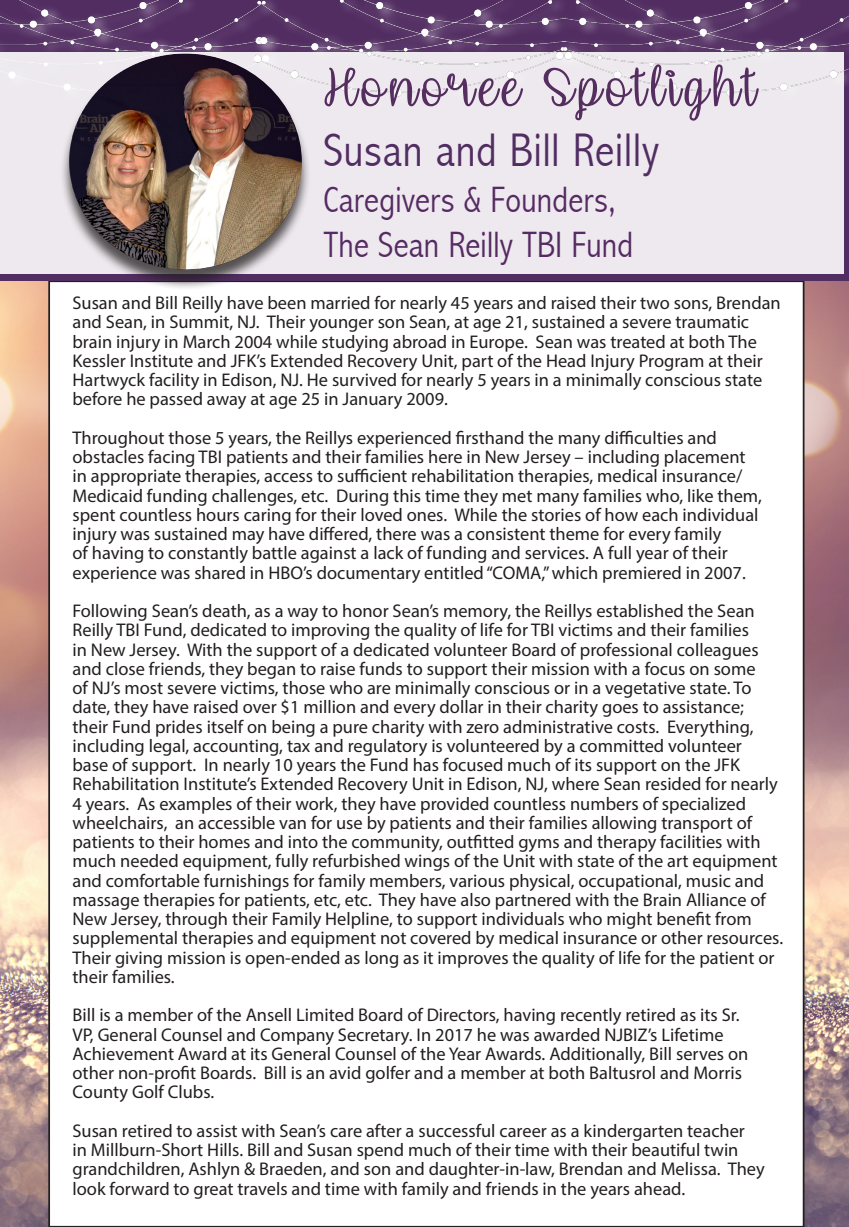
<style>
.page{position:relative;width:849px;height:1227px;background:#fff}
.page>*{position:absolute;margin:0;border:0;box-sizing:border-box;transform-origin:0 0}
.t1{font:56px "Unicorn Calligraphy";letter-spacing:.08em;color:#552d5f}
.t2{font:300 condensed 47.25px "Abadi";letter-spacing:.02em;color:#522d62}
.t3{font:300 condensed 36.75px/45.5px "Abadi";letter-spacing:.005em;color:#562b63}
.t4{font:18.38px/19.2px "Myriad Pro";color:#231f20}
</style>
<div class="page">
<img style="left:804px;top:280px;width:45px;height:947px">
<img style="left:0;top:280px;width:48px;height:947px">
<svg style="left:0;top:174px;width:849px;height:106px;background:#684876"></svg>
<img style="left:0;top:0;width:251px;height:52px">
<div style="left:0;top:52px;width:843px;height:221px;background:#ede9ee"></div>
<div style="left:60px;top:57px;width:251px;height:233px;background:#231f20;opacity:.75"></div>
<img style="left:68px;top:53px;width:234px;height:219px">
<img style="left:254px;top:0;width:307px;height:174px">
<img style="left:562px;top:0;width:287px;height:174px">
<p class="t1" style="left:323px;top:58px;width:435px">Honoree Spotlight</p>
<p class="t2" style="left:323px;top:123px;width:337px">Susan and Bill Reilly</p>
<p class="t3" style="left:323px;top:177px;width:311px">Caregivers &amp; Founders,<br>The Sean Reilly TBI Fund</p>
<p class="t4" style="left:72px;top:293px;width:710px">Susan and Bill Reilly have been married for nearly 45 years and raised their two sons, Brendan and Sean, in Summit, NJ. Their younger son Sean, at age 21, sustained a severe traumatic brain injury in March 2004 while studying abroad in Europe. Sean was treated at both The Kessler Institute and JFK’s Extended Recovery Unit, part of the Head Injury Program at their Hartwyck facility in Edison, NJ. He survived for nearly 5 years in a minimally conscious state before he passed away at age 25 in January 2009.</p>
<p class="t4" style="left:72px;top:428px;width:691px">Throughout those 5 years, the Reillys experienced firsthand the many difficulties and obstacles facing TBI patients and their families here in New Jersey – including placement in appropriate therapies, access to sufficient rehabilitation therapies, medical insurance/ Medicaid funding challenges, etc. During this time they met many families who, like them, spent countless hours caring for their loved ones. While the stories of how each individual injury was sustained may have differed, there was a consistent theme for every family<br>of having to constantly battle against a lack of funding and services. A full year of their experience was shared in HBO’s documentary entitled “COMA,” which premiered in 2007.</p>
<p class="t4" style="left:72px;top:601px;width:712px">Following Sean’s death, as a way to honor Sean’s memory, the Reillys established the Sean Reilly TBI Fund, dedicated to improving the quality of life for TBI victims and their families<br>in New Jersey. With the support of a dedicated volunteer Board of professional colleagues and close friends, they began to raise funds to support their mission with a focus on some<br>of NJ’s most severe victims, those who are minimally conscious or in a vegetative state. To date, they have raised over $1 million and every dollar in their charity goes to assistance; their Fund prides itself on being a pure charity with zero administrative costs. Everything, including legal, accounting, tax and regulatory is volunteered by a committed volunteer<br>base of support. In nearly 10 years the Fund has focused much of its support on the JFK Rehabilitation Institute’s Extended Recovery Unit in Edison, NJ, where Sean resided for nearly 4 years. As examples of their work, they have provided countless numbers of specialized wheelchairs, an accessible van for use by patients and their families allowing transport of patients to their homes and into the community, outfitted gyms and therapy facilities with much needed equipment, fully refurbished wings of the Unit with state of the art equipment and comfortable furnishings for family members, various physical, occupational, music and massage therapies for patients, etc, etc. They have also partnered with the Brain Alliance of New Jersey, through their Family Helpline, to support individuals who might benefit from supplemental therapies and equipment not covered by medical insurance or other resources.<br>Their giving mission is open-ended as long as it improves the quality of life for the patient or their families.</p>
<p class="t4" style="left:72px;top:1005px;width:677px">Bill is a member of the Ansell Limited Board of Directors, having recently retired as its Sr.<br>VP, General Counsel and Company Secretary. In 2017 he was awarded NJBIZ’s Lifetime Achievement Award at its General Counsel of the Year Awards. Additionally, Bill serves on other non-profit Boards. Bill is an avid golfer and a member at both Baltusrol and Morris County Golf Clubs.</p>
<p class="t4" style="left:72px;top:1121px;width:694px">Susan retired to assist with Sean’s care after a successful career as a kindergarten teacher<br>in Millburn-Short Hills. Bill and Susan spend much of their time with their beautiful twin grandchildren, Ashlyn &amp; Braeden, and son and daughter-in-law, Brendan and Melissa. They look forward to great travels and time with family and friends in the years ahead.</p>
</div>
